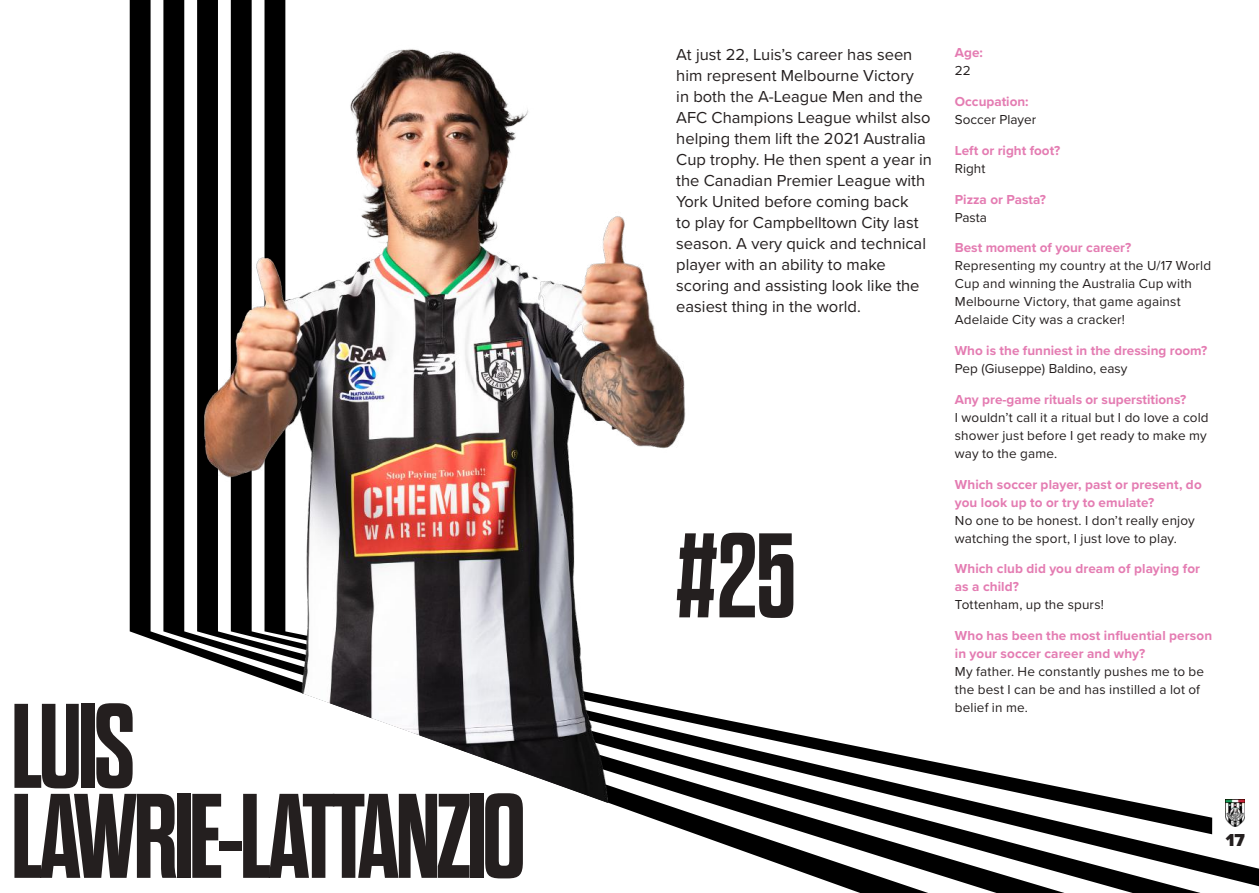
<style>
.page{position:relative;width:1259px;height:893px;background:#fff}
.page>*{position:absolute;margin:0;border:0;box-sizing:border-box;transform-origin:0 0}
.t1{font:700 120px/90px "Dharma Gothic E";letter-spacing:-.04em;color:#241f1f}
.t2{font:900 18px "Proxima Nova";color:#241f1f}
.t3{font:16.5px/21px "Proxima Nova";color:#241f1f}
.t4{font:13.5px/18px "Proxima Nova";letter-spacing:.01em;color:#241f1f}
.t5{font:700 13.5px/18px "Proxima Nova";color:#e47cb2}
</style>
<div class="page">
<svg style="left:752px;top:799px;width:507px;height:87px"></svg>
<svg style="left:752px;top:725px;width:460px;height:109px"></svg>
<img style="left:129px;top:0;width:623px;height:855px">
<p class="t3" style="left:676px;top:43px;width:257px">At just 22, Luis’s career has seen him represent Melbourne Victory<br>in both the A-League Men and the<br>AFC Champions League whilst also helping them lift the 2021 Australia<br>Cup trophy. He then spent a year in the Canadian Premier League with<br>York United before coming back<br>to play for Campbelltown City last season. A very quick and technical player with an ability to make scoring and assisting look like the easiest thing in the world.</p>
<p class="t5" style="left:955px;top:44px;width:29px">Age:</p>
<p class="t4" style="left:955px;top:61px;width:17px">22</p>
<p class="t5" style="left:955px;top:92px;width:75px">Occupation:</p>
<p class="t4" style="left:955px;top:110px;width:83px">Soccer Player</p>
<p class="t5" style="left:955px;top:141px;width:107px">Left or right foot?</p>
<p class="t4" style="left:955px;top:159px;width:32px">Right</p>
<p class="t5" style="left:955px;top:190px;width:93px">Pizza or Pasta?</p>
<p class="t4" style="left:955px;top:208px;width:34px">Pasta</p>
<p class="t5" style="left:955px;top:239px;width:178px">Best moment of your career?</p>
<p class="t4" style="left:955px;top:256px;width:258px">Representing my country at the U/17 World Cup and winning the Australia Cup with Melbourne Victory, that game against Adelaide City was a cracker!</p>
<p class="t5" style="left:955px;top:341px;width:254px">Who is the funniest in the dressing room?</p>
<p class="t4" style="left:955px;top:359px;width:174px">Pep (Giuseppe) Baldino, easy</p>
<p class="t5" style="left:955px;top:390px;width:233px">Any pre-game rituals or superstitions?</p>
<p class="t4" style="left:955px;top:408px;width:255px">I wouldn’t call it a ritual but I do love a cold shower just before I get ready to make my way to the game.</p>
<p class="t5" style="left:955px;top:475px;width:248px">Which soccer player, past or present, do you look up to or try to emulate?</p>
<p class="t4" style="left:955px;top:511px;width:241px">No one to be honest. I don’t really enjoy watching the sport, I just love to play.</p>
<p class="t5" style="left:955px;top:560px;width:247px">Which club did you dream of playing for as a child?</p>
<p class="t4" style="left:955px;top:595px;width:151px">Tottenham, up the spurs!</p>
<p class="t5" style="left:955px;top:626px;width:259px">Who has been the most influential person in your soccer career and why?</p>
<p class="t4" style="left:955px;top:662px;width:251px">My father. He constantly pushes me to be the best I can be and has instilled a lot of belief in me.</p>
<h1 class="t1" style="left:676px;top:533px;width:121px">#25</h1>
<h1 class="t1" style="left:10px;top:704px;width:517px">LUIS<br>LAWRIE-LATTANZIO</h1>
<h2 class="t2" style="left:14px;top:827px;width:21px">16</h2>
<h2 class="t2" style="left:1226px;top:827px;width:21px">17</h2>
</div>
